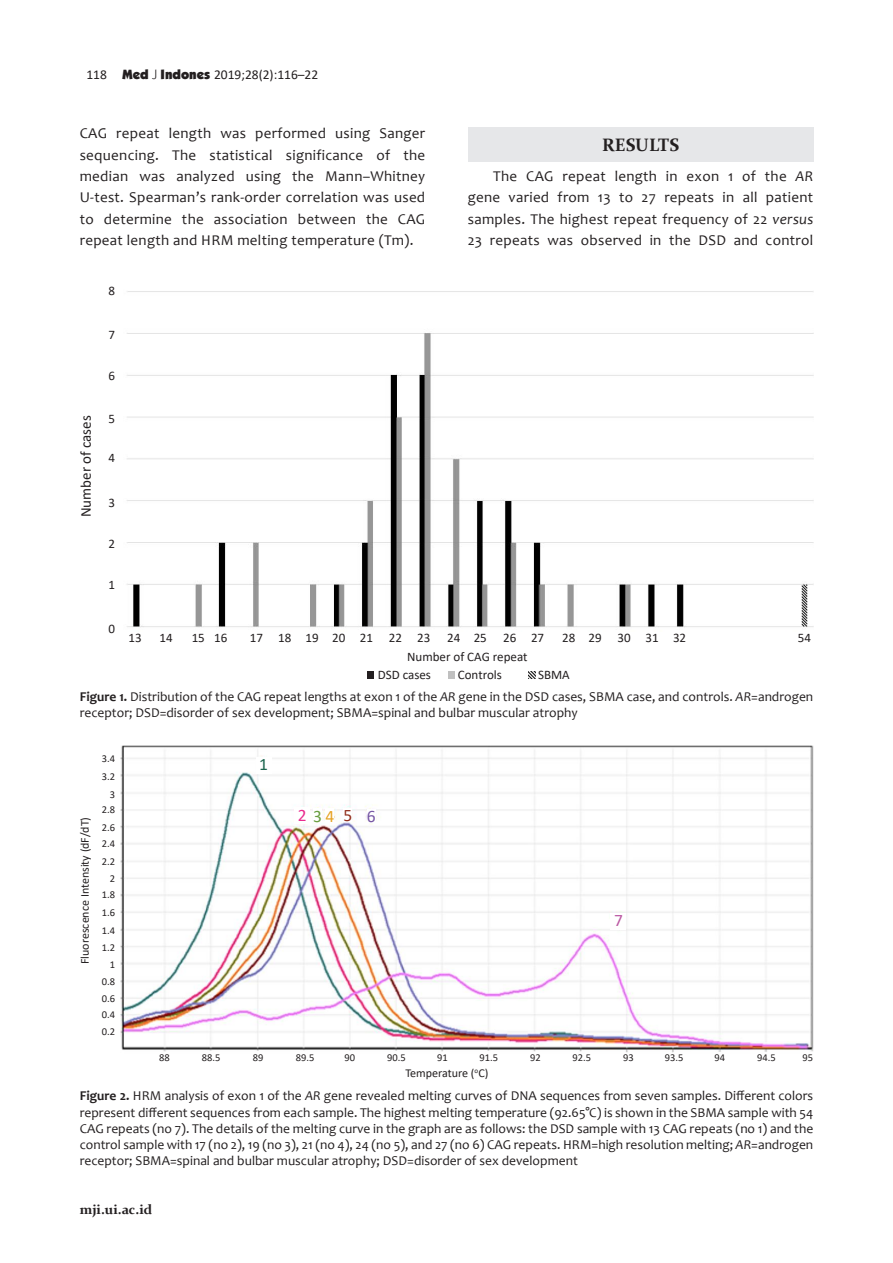
<style>
.page{position:relative;width:893px;height:1263px;background:#fff}
.page>*{position:absolute;margin:0;border:0;box-sizing:border-box;transform-origin:0 0}
.Body_A{font:700 18px "Constantia";color:#231f20}
.t1{font:17.55px "Calibri";color:#e92c8f}
.t2{font:17.55px "Calibri";color:#1d664f}
.t3{font:17.55px "Calibri";color:#912e1d}
.t4{font:17.55px "Calibri";color:#7757a4}
.t5{font:17.55px "Calibri";color:#bb59a3}
.IMRAD{font:15px/21.3px "Candara";letter-spacing:.02em;color:#231f20;text-align:justify}
.t6{font:15px "Calibri";color:#231f20}
.Figure_credit{font:13.5px/16.2px "Candara";color:#231f20}
.t7{font:13.5px "Calibri";color:#231f20}
.t8{font:700 13.5px "Constantia";color:#231f20}
.t9{font:13.05px "Calibri";color:#231f20}
.t10{font:12px "Calibri";color:#231f20}
.t11{font:10.5px "Calibri";color:#231f20}
.s1{font-family:"Kabel IT Cby BT";font-weight:900}
.s2{font-family:"Kabel IT Cby BT"}
.s3{font-style:italic}
.s4{font-weight:700}
.s5{color:#6a9e41}
.s6{color:#e6a322}
</style>
<div class="page">
<div style="left:468px;top:128px;width:345px;height:34px;background:#e6e7e9"></div>
<img style="left:127px;top:291px;width:686px;height:338px">
<div style="left:367px;top:671px;width:7px;height:7px;background:#231f20"></div>
<div style="left:448px;top:671px;width:7px;height:7px;background:#c0c0c0"></div>
<svg style="left:528px;top:671px;width:7px;height:7px"></svg>
<img style="left:120px;top:745px;width:693px;height:308px">
<div style="left:294px;top:808px;width:16px;height:16px;background:#fff"></div>
<div style="left:256px;top:757px;width:15px;height:16px;background:#fff"></div>
<div style="left:313px;top:808px;width:9px;height:14px;background:#fff"></div>
<div style="left:325px;top:808px;width:9px;height:14px;background:#fff"></div>
<div style="left:343px;top:808px;width:9px;height:13px;background:#fff"></div>
<div style="left:367px;top:809px;width:9px;height:13px;background:#fff"></div>
<div style="left:611px;top:913px;width:15px;height:16px;background:#fff"></div>
<p class="t7" style="left:86px;top:65px;width:233px">118 <span class="s1">Med</span> <span class="s2">J</span> <span class="s1">Indones</span> 2019;28(2):116–22</p>
<p class="IMRAD" style="left:80px;top:123px;width:347px">CAG repeat length was performed using Sanger sequencing. The statistical significance of the median was analyzed using the Mann–Whitney U-test. Spearman’s rank-order correlation was used to determine the association between the CAG repeat length and HRM melting temperature (Tm).</p>
<p class="Body_A" style="left:602px;top:133px;width:78px">RESULTS</p>
<p class="IMRAD" style="left:468px;top:165px;width:347px;text-indent:26px">The CAG repeat length in exon 1 of the <span class="s3">AR </span>gene varied from 13 to 27 repeats in all patient samples. The highest repeat frequency of 22 <span class="s3">versus </span>23 repeats was observed in the DSD and control</p>
<p class="t6" style="left:76px;top:517px;width:103px;rotate:-90deg">Number of cases</p>
<p class="t9" style="left:108px;top:281px;width:8px">8</p>
<p class="t9" style="left:108px;top:326px;width:8px">7</p>
<p class="t9" style="left:108px;top:367px;width:8px">6</p>
<p class="t9" style="left:108px;top:409px;width:8px">5</p>
<p class="t9" style="left:108px;top:449px;width:8px">4</p>
<p class="t9" style="left:108px;top:493px;width:8px">3</p>
<p class="t9" style="left:108px;top:534px;width:8px">2</p>
<p class="t9" style="left:108px;top:575px;width:8px">1</p>
<p class="t9" style="left:108px;top:620px;width:8px">0</p>
<p class="t9" style="left:129px;top:628px;width:15px">13</p>
<p class="t9" style="left:160px;top:628px;width:15px">14</p>
<p class="t9" style="left:192px;top:628px;width:15px">15</p>
<p class="t9" style="left:214px;top:628px;width:15px">16</p>
<p class="t9" style="left:250px;top:628px;width:15px">17</p>
<p class="t9" style="left:278px;top:628px;width:15px">18</p>
<p class="t9" style="left:305px;top:628px;width:15px">19</p>
<p class="t9" style="left:332px;top:628px;width:15px">20</p>
<p class="t9" style="left:360px;top:628px;width:15px">21</p>
<p class="t9" style="left:389px;top:628px;width:15px">22</p>
<p class="t9" style="left:417px;top:628px;width:15px">23</p>
<p class="t9" style="left:447px;top:628px;width:15px">24</p>
<p class="t9" style="left:474px;top:628px;width:15px">25</p>
<p class="t9" style="left:503px;top:628px;width:15px">26</p>
<p class="t9" style="left:531px;top:628px;width:15px">27</p>
<p class="t9" style="left:562px;top:628px;width:15px">28</p>
<p class="t9" style="left:588px;top:628px;width:15px">29</p>
<p class="t9" style="left:617px;top:628px;width:15px">30</p>
<p class="t9" style="left:645px;top:628px;width:15px">31</p>
<p class="t9" style="left:673px;top:628px;width:15px">32</p>
<p class="t9" style="left:407px;top:648px;width:122px">Number of CAG repeat</p>
<p class="t9" style="left:378px;top:666px;width:55px">DSD cases</p>
<p class="t9" style="left:458px;top:666px;width:46px">Controls</p>
<p class="t9" style="left:538px;top:666px;width:33px">SBMA</p>
<p class="t9" style="left:798px;top:628px;width:15px">54</p>
<p class="Figure_credit" style="left:80px;top:688px;width:735px"><span class="s4">Figure 1.</span> Distribution of the CAG repeat lengths at exon 1 of the <span class="s3">AR</span> gene in the DSD cases, SBMA case, and controls. <span class="s3">AR</span>=androgen receptor; DSD=disorder of sex development; SBMA=spinal and bulbar muscular atrophy</p>
<p class="t10" style="left:76px;top:964px;width:149px;rotate:-90deg">Fluorescence Intensity (dF/dT)</p>
<p class="t11" style="left:102px;top:751px;width:15px">3.4</p>
<p class="t11" style="left:102px;top:769px;width:15px">3.2</p>
<p class="t11" style="left:110px;top:787px;width:7px">3</p>
<p class="t11" style="left:102px;top:802px;width:15px">2.8</p>
<p class="t11" style="left:102px;top:820px;width:15px">2.6</p>
<p class="t11" style="left:102px;top:836px;width:15px">2.4</p>
<p class="t11" style="left:102px;top:854px;width:15px">2.2</p>
<p class="t11" style="left:110px;top:871px;width:7px">2</p>
<p class="t11" style="left:102px;top:887px;width:15px">1.8</p>
<p class="t11" style="left:102px;top:905px;width:15px">1.6</p>
<p class="t11" style="left:102px;top:923px;width:15px">1.4</p>
<p class="t11" style="left:102px;top:940px;width:15px">1.2</p>
<p class="t11" style="left:110px;top:957px;width:7px">1</p>
<p class="t11" style="left:102px;top:974px;width:15px">0.8</p>
<p class="t11" style="left:102px;top:991px;width:15px">0.6</p>
<p class="t11" style="left:102px;top:1007px;width:15px">0.4</p>
<p class="t11" style="left:102px;top:1024px;width:15px">0.2</p>
<p class="t2" style="left:259px;top:752px;width:10px">1</p>
<p class="t1" style="left:298px;top:803px;width:38px">2 <span class="s5">3</span><span class="s6">4</span></p>
<p class="t3" style="left:343px;top:803px;width:10px">5</p>
<p class="t4" style="left:367px;top:804px;width:10px">6</p>
<p class="t5" style="left:614px;top:908px;width:10px">7</p>
<p class="t11" style="left:159px;top:1050px;width:12px">88</p>
<p class="t11" style="left:202px;top:1050px;width:20px">88.5</p>
<p class="t11" style="left:253px;top:1050px;width:12px">89</p>
<p class="t11" style="left:296px;top:1050px;width:20px">89.5</p>
<p class="t11" style="left:344px;top:1050px;width:12px">90</p>
<p class="t11" style="left:387px;top:1050px;width:20px">90.5</p>
<p class="t11" style="left:437px;top:1050px;width:12px">91</p>
<p class="t11" style="left:479px;top:1050px;width:20px">91.5</p>
<p class="t11" style="left:530px;top:1050px;width:12px">92</p>
<p class="t11" style="left:573px;top:1050px;width:20px">92.5</p>
<p class="t11" style="left:623px;top:1050px;width:12px">93</p>
<p class="t11" style="left:665px;top:1050px;width:20px">93.5</p>
<p class="t11" style="left:714px;top:1050px;width:12px">94</p>
<p class="t11" style="left:757px;top:1050px;width:20px">94.5</p>
<p class="t11" style="left:803px;top:1050px;width:12px">95</p>
<p class="t10" style="left:405px;top:1064px;width:84px">Temperature (<sup>o</sup>C)</p>
<p class="Figure_credit" style="left:80px;top:1088px;width:735px;text-align:justify"><span class="s4">Figure 2.</span> HRM analysis of exon 1 of the <span class="s3">AR</span> gene revealed melting curves of DNA sequences from seven samples. Different colors represent different sequences from each sample. The highest melting temperature (92.65°C) is shown in the SBMA sample with 54<br>CAG repeats (no 7). The details of the melting curve in the graph are as follows: the DSD sample with 13 CAG repeats (no 1) and the control sample with 17 (no 2), 19 (no 3), 21 (no 4), 24 (no 5), and 27 (no 6) CAG repeats. HRM=high resolution melting; <span class="s3">AR</span>=androgen receptor; SBMA=spinal and bulbar muscular atrophy; DSD=disorder of sex development</p>
<p class="t8" style="left:80px;top:1200px;width:74px">mji.ui.ac.id</p>
</div>
